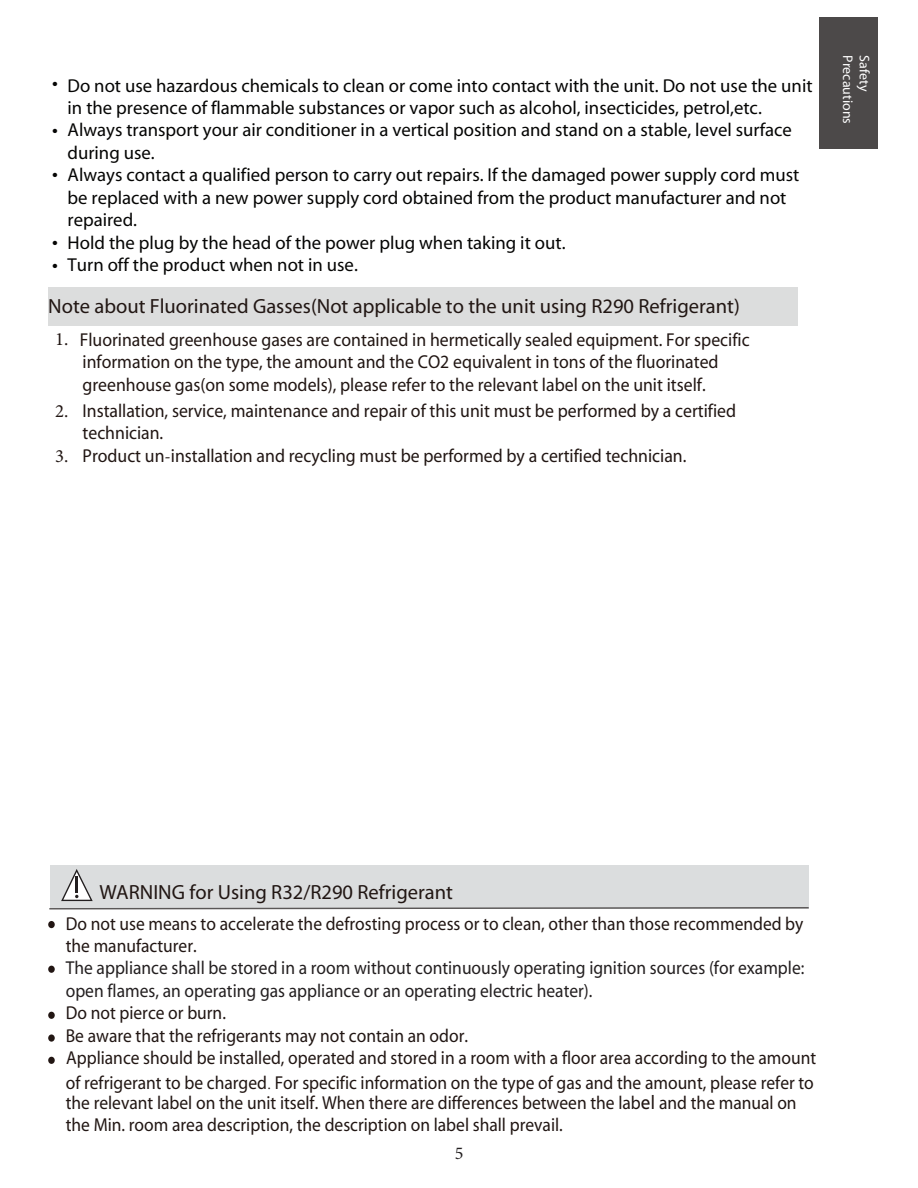
<style>
.page{position:relative;width:918px;height:1188px;background:#fff}
.page>*{position:absolute;margin:0;border:0;box-sizing:border-box;transform-origin:0 0}
.t1{font:700 20.55px "Frutiger LT Std";color:#211613}
.t2{font:300 20.55px/44.4px "Frutiger";color:#050504}
.t3{font:700 18.75px/22.5px "Frutiger LT Std";color:#050504}
.t4{font:300 18.75px/22.4px "Frutiger";color:#211613;scale:.93 1}
.t5{font:300 18.75px/22.4px "Frutiger";color:#211613;scale:.95 1}
.t6{font:300 18.75px/22.4px "Frutiger";color:#231f20;scale:.93 1}
.t7{font:18px "Minion Pro";color:#231f20}
.t8{font:700 13.95px "Frutiger LT Std";color:#fff}
.s1{font-family:"Minion Pro";font-weight:400}
.s2{font-family:"Adobe Song Std"}
.s3{font-family:"Frutiger LT Pro";font-weight:400}
</style>
<div class="page">
<div style="left:819px;top:17px;width:58px;height:132px;background:#4c4949"></div>
<div style="left:48px;top:287px;width:750px;height:39px;background:#dcdddd"></div>
<div style="left:50px;top:865px;width:759px;height:44px;background:#dbddde"></div>
<div style="left:48px;top:921px;width:7px;height:7px;background:#221613;border-radius:50%"></div>
<div style="left:48px;top:966px;width:7px;height:7px;background:#221613;border-radius:50%"></div>
<div style="left:48px;top:1057px;width:7px;height:7px;background:#221613;border-radius:50%"></div>
<div style="left:48px;top:1012px;width:7px;height:7px;background:#221613;border-radius:50%"></div>
<div style="left:48px;top:1034px;width:7px;height:8px;background:#221613;border-radius:50%"></div>
<svg style="left:49px;top:869px;width:760px;height:41px"></svg>
<p class="t2" style="left:52px;top:63px;width:7px">•</p>
<p class="t2" style="left:52px;top:109px;width:7px">• •</p>
<p class="t2" style="left:52px;top:233px;width:7px;line-height:23px">• •</p>
<p class="t3" style="left:68px;top:75px;width:747px">Do not use hazardous chemicals to clean or come into contact with the unit. Do not use the unit in the presence of flammable substances or vapor such as alcohol, insecticides, petrol,etc.<br>Always transport your air conditioner in a vertical position and stand on a stable, level surface during use.<br>Always contact a qualified person to carry out repairs. If the damaged power supply cord must be replaced with a new power supply cord obtained from the product manufacturer and not repaired.<br>Hold the plug by the head of the power plug when taking it out.<br>Turn off the product when not in use.</p>
<p class="t1" style="left:48px;top:295px;width:693px">Note about Fluorinated Gasses(Not applicable to the unit using R290 Refrigerant)</p>
<p class="t5" style="left:83px;top:330px;width:704px;text-indent:-27px"><span class="s1">1.</span> Fluorinated greenhouse gases are contained in hermetically sealed equipment. For specific information on the type, the amount and the CO2 equivalent in tons of the fluorinated greenhouse gas(on some models), please refer to the relevant label on the unit itself.</p>
<p class="t5" style="left:83px;top:401px;width:689px;text-indent:-27px"><span class="s1">2.</span> Installation, service, maintenance and repair of this unit must be performed by a certified technician.</p>
<p class="t5" style="left:55px;top:446px;width:666px"><span class="s1">3.</span> Product un<span class="s1">-</span>installation and recycling must be performed by a certified technician.</p>
<p class="t8" style="left:855px;top:55px;width:70px;rotate:90deg">Precautions</p>
<p class="t8" style="left:871px;top:55px;width:37px;rotate:90deg">Safety</p>
<p class="t1" style="left:100px;top:881px;width:355px">WARNING for Using R32/R290 Refrigerant</p>
<p class="t4" style="left:66px;top:913px;width:795px">Do not use means to accelerate the defrosting process or to clean, other than those recommended by the manufacturer.</p>
<p class="t6" style="left:66px;top:958px;width:796px">The appliance shall be stored in a room without continuously operating ignition sources (for example: open flames, an operating gas appliance or an operating electric heater).</p>
<p class="t4" style="left:66px;top:1003px;width:809px">Do not pierce or burn.<br>Be aware that the refrigerants may not contain an odor.<br>Appliance should be installed, operated and stored in a room with a floor area according to the amount</p>
<p class="t4" style="left:66px;top:1073px;width:806px;line-height:20px">of refrigerant to be charged<span class="s2">.</span> For specific information on the type of gas and the amount, please refer to the relevant label on the unit itself. When there are differences between the lab<span class="s3">el</span> and the manual on</p>
<p class="t4" style="left:66px;top:1115px;width:536px">the Min. room area description, the description on label shall prevail.</p>
<p class="t7" style="left:455px;top:1141px;width:10px">5</p>
</div>
